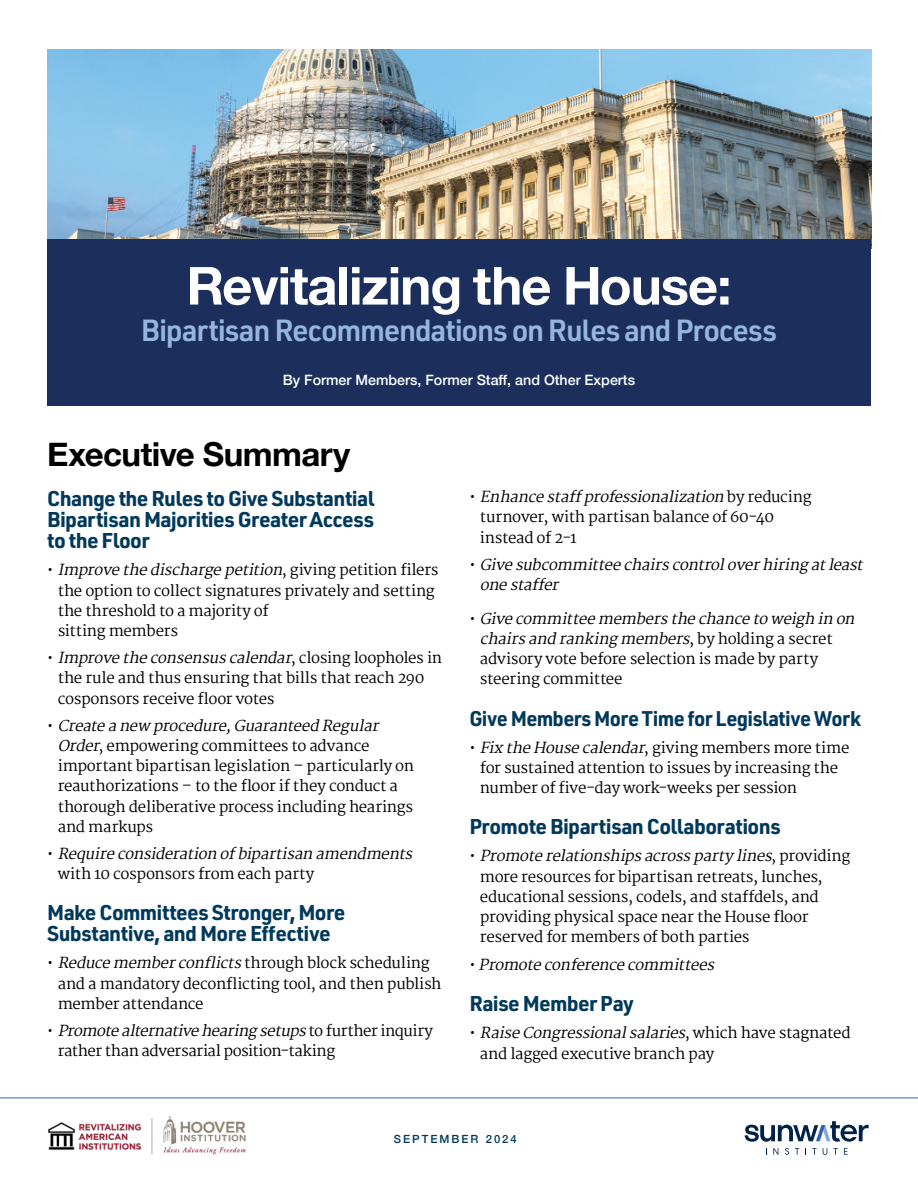
<style>
.page{position:relative;width:918px;height:1188px;background:#fff}
.page>*{position:absolute;margin:0;border:0;box-sizing:border-box;transform-origin:0 0}
.t1{font:700 52.5px "Helvetica Neue";letter-spacing:-.02em;color:#fff}
.t2{font:700 33px "Helvetica Neue";letter-spacing:-.015em;color:#000}
.t3{font:600 30px "URWDIN";letter-spacing:-.04em;color:#95b6df}
.t4{font:700 21px/21px "URWDIN";letter-spacing:-.025em;color:#00395b;text-align:justify}
.t5{font:700 20.85px "URWDIN";letter-spacing:-.03em;color:#00395b;scale:.96 1}
.t6{font:15px/20.2px "Martel";letter-spacing:-.02em;color:#000}
.t7{font:italic 15px/20.2px "Martel";color:#000}
.t8{font:500 14.25px "Helvetica Neue";color:#fff}
.t9{font:500 11.25px "Helvetica Neue";letter-spacing:.18em;color:#00395b}
.s1{font-style:italic}
.s2{font-style:normal}
</style>
<div class="page">
<img style="left:47px;top:50px;width:824px;height:190px">
<div style="left:47px;top:240px;width:824px;height:166px;background:#1c2f5c"></div>
<hr style="left:0;top:1098px;width:918px;height:1px;background:#3968b2">
<svg style="left:773px;top:1148px;width:5px;height:7px"></svg>
<svg style="left:785px;top:1148px;width:4px;height:7px"></svg>
<svg style="left:795px;top:1148px;width:4px;height:7px"></svg>
<svg style="left:823px;top:1148px;width:4px;height:7px"></svg>
<svg style="left:844px;top:1148px;width:4px;height:7px"></svg>
<svg style="left:745px;top:1121px;width:124px;height:21px"></svg>
<img style="left:48px;top:1116px;width:198px;height:39px">
<h1 class="t1" style="left:186px;top:245px;width:547px">Revitalizing the House:</h1>
<h3 class="t3" style="left:141px;top:310px;width:638px">Bipartisan Recommendations on Rules and Process</h3>
<p class="t8" style="left:283px;top:369px;width:354px">By Former Members, Former Staff, and Other Experts</p>
<h2 class="t2" style="left:47px;top:429px;width:305px">Executive Summary</h2>
<h3 class="t4" style="left:47px;top:488px;width:329px">Change the Rules to Give Substantial Bipartisan Majorities Greater Access to the Floor</h3>
<p class="t6" style="left:58px;top:560px;width:382px;text-indent:-10px">• <span class="s1">Improvethedischargepetition</span>, g i v i n g p e t i t i o n fi l e r s the option to collect signatures privately and setting the threshold to a majority of<br>sitting members</p>
<p class="t6" style="left:58px;top:648px;width:386px;text-indent:-11px">• <span class="s1">Improvetheconsensuscalendar</span>, c l o s i n g l o o p h o l e s i n the rule and thus ensuring that bills that reach 290 cosponsors receive floor votes</p>
<p class="t6" style="left:58px;top:715px;width:358px;text-indent:-10px">• <span class="s1">Createanew procedure,Guaranteed Regular Order</span>, empowering committees to advance important bipartisan legislation – particularly on reauthorizations – to the floor if they conduct a thorough deliberative process including hearings and markups</p>
<p class="t7" style="left:58px;top:844px;width:361px;text-indent:-10px"><span class="s2">•</span> Requireconsideration ofbipartisan amendments <span class="s2">with 10 cosponsors from each party</span></p>
<h3 class="t4" style="left:47px;top:902px;width:300px">Make Committees Stronger, More<br>Substantive, and More Effective</h3>
<p class="t6" style="left:58px;top:953px;width:385px;text-indent:-11px">• <span class="s1">Reducememberconflicts</span>through block scheduling and a mandatory deconflicting tool, and then publish member attendance</p>
<p class="t6" style="left:58px;top:1021px;width:377px;text-indent:-10px">• <span class="s1">Promotealternativehearingsetups</span>t o f u r t h e r i n q u i r y rather than adversarial position-taking</p>
<p class="t6" style="left:480px;top:487px;width:333px;text-indent:-10px">• <span class="s1">Enhancestaff professionalization</span> b y r e d u c i n g turnover, with partisan balance of 60-40 instead of 2-1</p>
<p class="t7" style="left:480px;top:554px;width:389px;text-indent:-10px"><span class="s2">•</span> Givesubcommitteechairscontroloverhiringatleast onestaffer</p>
<p class="t6" style="left:480px;top:608px;width:381px;text-indent:-10px">• <span class="s1">Givecommitteemembersthechancetoweigh in on chairsand rankingmembers</span>, b y h o l d i n g a s e c r e t advisory vote before selection is made by party steering committee</p>
<h3 class="t5" style="left:469px;top:704px;width:409px">Give Members More Time for Legislative Work</h3>
<p class="t6" style="left:480px;top:737px;width:371px;text-indent:-10px">• <span class="s1">FixtheHousecalendar</span>, giving members more time for sustained attention to issues by increasing the number of five-day work-weeks per session</p>
<h3 class="t4" style="left:469px;top:816px;width:313px">Promote Bipartisan Collaborations</h3>
<p class="t6" style="left:480px;top:846px;width:372px;text-indent:-11px">• <span class="s1">Promoterelationshipsacrosspartylines</span>, p r o v i d i n g more resources for bipartisan retreats, lunches, educational sessions, codels, and staffdels, and providing physical space near the House floor reserved for members of both parties</p>
<p class="t7" style="left:469px;top:955px;width:251px"><span class="s2">•</span> Promoteconferencecommittees</p>
<h3 class="t4" style="left:469px;top:993px;width:166px">Raise Member Pay</h3>
<p class="t6" style="left:480px;top:1023px;width:372px;text-indent:-11px">• <span class="s1">RaiseCongressionalsalaries</span>, w h i c h h a v e s t a g n a t e d and lagged executive branch pay</p>
<p class="t9" style="left:394px;top:1130px;width:125px">SEPTEMBER 2024</p>
</div>
